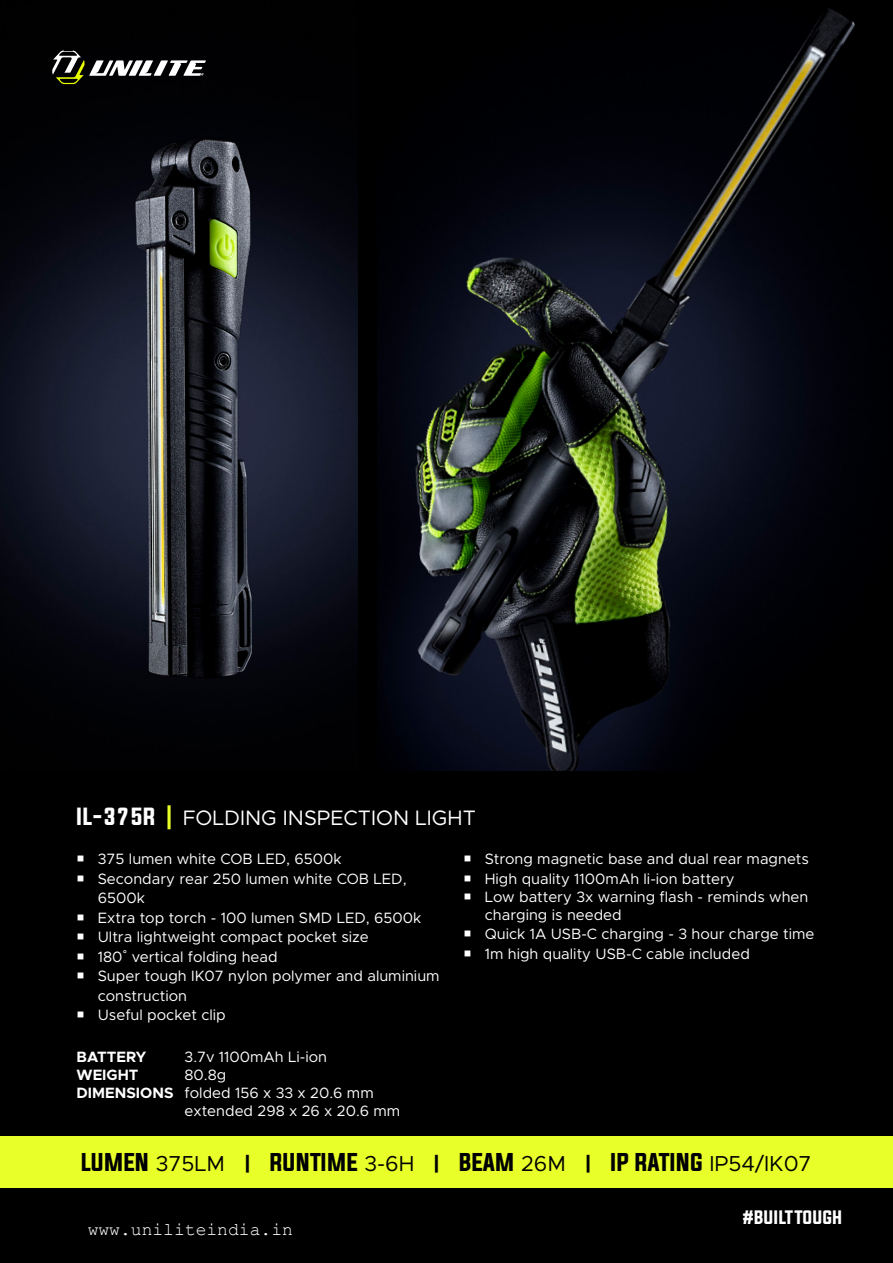
<style>
.page{position:relative;width:893px;height:1263px;background:#000}
.page>*{position:absolute;margin:0;border:0;box-sizing:border-box;transform-origin:0 0}
.t1{font:21.75px "Evogria";color:#000}
.t2{font:21px "Metropolis";color:#fff}
.t3{font:16.5px "Evogria";color:#fff}
.t4{font:15px/19.5px "Metropolis";color:#fff}
.t5{font:700 15px "Metropolis";color:#fff}
.s1{font-family:"Evogria"}
.s2{font-family:"Evogria";color:#e9ff29}
.s3{font-weight:700}
.s4{font-family:"Metropolis"}
.s5{font-family:"Metropolis";font-weight:900}
</style>
<div class="page">
<img style="left:0;top:50px;width:357px;height:641px">
<img style="left:378px;top:8px;width:477px;height:763px">
<div style="left:0;top:1136px;width:893px;height:51px;background:#e9ff29"></div>
<svg style="left:52px;top:51px;width:154px;height:33px"></svg>
<svg style="left:88px;top:1223px;width:190px;height:9px"></svg>
<h2 class="t2" style="left:77px;top:804px;width:401px"><span class="s1">IL-375R</span> <span class="s2">|</span> FOLDING INSPECTION LIGHT</h2>
<p class="t4" style="left:98px;top:849px;width:343px">375 lumen white COB LED, 6500k<br>Secondary rear 250 lumen white COB LED,<br>6500k<br>Extra top torch - 100 lumen SMD LED, 6500k<br>Ultra lightweight compact pocket size<br>180˚ vertical folding head<br>Super tough IK07 nylon polymer and aluminium construction<br>Useful pocket clip</p>
<p class="t4" style="left:485px;top:849px;width:326px">Strong magnetic base and dual rear magnets<br>High quality 1100mAh li-ion battery</p>
<p class="t4" style="left:485px;top:887px;width:325px;line-height:18px">Low battery 3x warning flash - reminds when charging is needed</p>
<p class="t4" style="left:485px;top:924px;width:331px">Quick 1A USB-C charging - 3 hour charge time<br>1m high quality USB-C cable included</p>
<p class="t5" style="left:77px;top:1047px;width:71px">BATTERY</p>
<p class="t4" style="left:185px;top:1047px;width:144px">3.7v 1100mAh Li-ion</p>
<p class="t5" style="left:77px;top:1065px;width:63px">WEIGHT</p>
<p class="t4" style="left:185px;top:1065px;width:43px">80.8g</p>
<p class="t4" style="left:77px;top:1083px;width:299px"><span class="s3">DIMENSIONS</span> folded 156 x 33 x 20.6 mm</p>
<p class="t4" style="left:185px;top:1101px;width:217px">extended 298 x 26 x 20.6 mm</p>
<h1 class="t1" style="left:81px;top:1146px;width:732px">LUMEN <span class="s4">375LM</span> <span class="s5">|</span> RUNTIME <span class="s4">3-6H</span> <span class="s5">|</span> BEAM <span class="s4">26M</span> <span class="s5">|</span> IP RATING <span class="s4">IP54/IK07</span></h1>
<p class="t3" style="left:743px;top:1206px;width:101px">#BUILT TOUGH</p>
</div>
